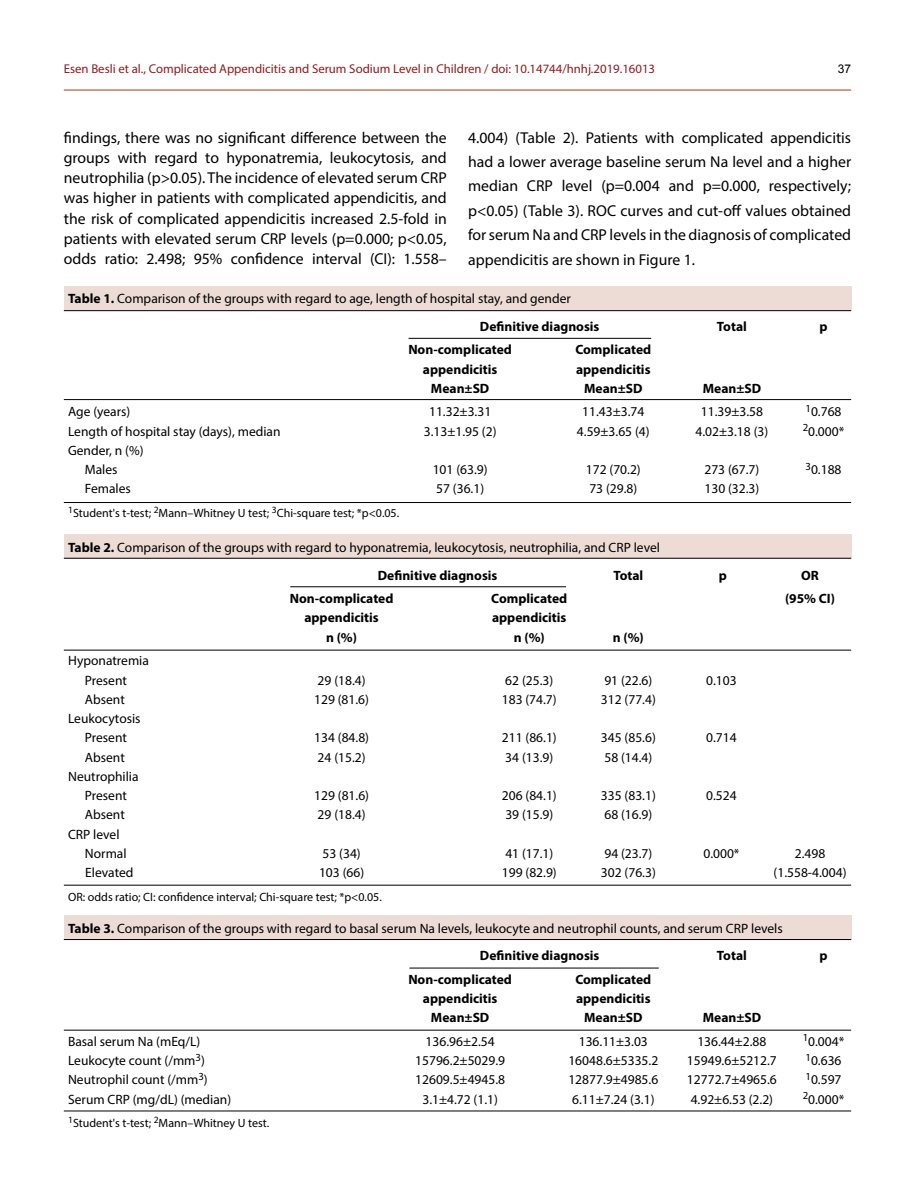
<style>
.page{position:relative;width:915px;height:1191px;background:#fff}
.page>*{position:absolute;margin:0;border:0;box-sizing:border-box;transform-origin:0 0}
.t1{font:15.75px/20.2px "Myriad Pro";color:#000;text-align:justify}
.t2{font:13.5px/19.2px "Myriad Pro";color:#000}
.t3{font:700 13.5px "Myriad Pro";color:#000}
.t4{font:12.75px "Myriad Pro";color:#8f1b1e}
.t5{font:12px "Myriad Pro";color:#000}
.t6{font:12px "Arial";color:#000}
.s1{font-weight:700}
</style>
<div class="page">
<hr style="left:64px;top:89px;width:786px;height:2px;background:#bd7f6c">
<hr style="left:408px;top:338px;width:243px;height:1px;background:#000">
<div style="left:64px;top:286px;width:786px;height:25px;background:#ecdcd5"></div>
<hr style="left:64px;top:310px;width:786px;height:1px;background:#000">
<hr style="left:64px;top:399px;width:786px;height:1px;background:#000">
<hr style="left:64px;top:502px;width:786px;height:1px;background:#000">
<hr style="left:290px;top:586px;width:276px;height:1px;background:#000">
<div style="left:64px;top:534px;width:786px;height:24px;background:#ecdcd5"></div>
<hr style="left:64px;top:558px;width:786px;height:1px;background:#000">
<hr style="left:64px;top:650px;width:786px;height:1px;background:#000">
<hr style="left:64px;top:885px;width:786px;height:1px;background:#000">
<hr style="left:409px;top:967px;width:249px;height:1px;background:#000">
<div style="left:64px;top:915px;width:786px;height:24px;background:#ecdcd5"></div>
<hr style="left:64px;top:939px;width:786px;height:1px;background:#000">
<hr style="left:64px;top:1030px;width:786px;height:1px;background:#000">
<hr style="left:64px;top:1110px;width:786px;height:1px;background:#000">
<p class="t4" style="left:64px;top:61px;width:592px">Esen Besli et al., Complicated Appendicitis and Serum Sodium Level in Children / doi: 10.14744/hnhj.2019.16013</p>
<p class="t6" style="left:837px;top:60px;width:15px">37</p>
<p class="t1" style="left:64px;top:127px;width:384px">findings, there was no significant difference between the groups with regard to hyponatremia, leukocytosis, and neutrophilia (p&gt;0.05). The incidence of elevated serum CRP was higher in patients with complicated appendicitis, and the risk of complicated appendicitis increased 2.5-fold in patients with elevated serum CRP levels (p=0.000; p&lt;0.05, odds ratio: 2.498; 95% confidence interval (CI): 1.558–</p>
<p class="t1" style="left:468px;top:125px;width:384px;line-height:24.5px">4.004) (Table 2). Patients with complicated appendicitis had a lower average baseline serum Na level and a higher median CRP level (p=0.004 and p=0.000, respectively; p&lt;0.05) (Table 3). ROC curves and cut-off values obtained for serum Na and CRP levels in the diagnosis of complicated appendicitis are shown in Figure 1.</p>
<p class="t2" style="left:480px;top:284px;width:121px;line-height:27.8px;text-indent:-412px"><span class="s1">Table 1.</span> Comparison of the groups with regard to age, length of hospital stay, and gender<br><span class="s1">Definitive diagnosis</span></p>
<p class="t3" style="left:716px;top:317px;width:31px">Total</p>
<p class="t3" style="left:819px;top:317px;width:10px">p</p>
<p class="t3" style="left:408px;top:341px;width:105px">Non-complicated</p>
<p class="t3" style="left:575px;top:341px;width:77px">Complicated</p>
<p class="t3" style="left:423px;top:360px;width:76px">appendicitis</p>
<p class="t3" style="left:576px;top:360px;width:76px">appendicitis</p>
<p class="t3" style="left:431px;top:379px;width:60px">Mean±SD</p>
<p class="t3" style="left:584px;top:379px;width:60px">Mean±SD</p>
<p class="t3" style="left:702px;top:379px;width:60px">Mean±SD</p>
<p class="t2" style="left:68px;top:402px;width:64px">Age (years)</p>
<p class="t2" style="left:429px;top:402px;width:64px">11.32±3.31</p>
<p class="t2" style="left:582px;top:402px;width:64px">11.43±3.74</p>
<p class="t2" style="left:700px;top:402px;width:64px">11.39±3.58</p>
<p class="t2" style="left:805px;top:402px;width:38px"><sup>1</sup>0.768</p>
<p class="t2" style="left:68px;top:421px;width:214px">Length of hospital stay (days), median</p>
<p class="t2" style="left:423px;top:421px;width:74px">3.13±1.95 (2)</p>
<p class="t2" style="left:576px;top:421px;width:74px">4.59±3.65 (4)</p>
<p class="t2" style="left:695px;top:421px;width:74px">4.02±3.18 (3)</p>
<p class="t2" style="left:802px;top:421px;width:43px"><sup>2</sup>0.000*</p>
<p class="t2" style="left:85px;top:440px;width:60px;text-indent:-17px">Gender, n (%)<br>Males</p>
<p class="t2" style="left:432px;top:460px;width:56px">101 (63.9)</p>
<p class="t2" style="left:585px;top:460px;width:56px">172 (70.2)</p>
<p class="t2" style="left:704px;top:460px;width:56px">273 (67.7)</p>
<p class="t2" style="left:805px;top:460px;width:38px"><sup>3</sup>0.188</p>
<p class="t2" style="left:85px;top:479px;width:47px">Females</p>
<p class="t2" style="left:436px;top:479px;width:49px">57 (36.1)</p>
<p class="t2" style="left:589px;top:479px;width:49px">73 (29.8)</p>
<p class="t2" style="left:704px;top:479px;width:56px">130 (32.3)</p>
<p class="t5" style="left:68px;top:505px;width:332px"><sup>1</sup>Student's t-test; <sup>2</sup>Mann–Whitney U test; <sup>3</sup>Chi-square test; *p&lt;0.05.</p>
<p class="t2" style="left:378px;top:533px;width:283px;line-height:27.8px;text-indent:-310px"><span class="s1">Table 2.</span> Comparison of the groups with regard to hyponatremia, leukocytosis, neutrophilia, and CRP level<br><span class="s1">Definitive diagnosis</span></p>
<p class="t3" style="left:613px;top:566px;width:31px">Total</p>
<p class="t3" style="left:718px;top:566px;width:10px">p</p>
<p class="t3" style="left:800px;top:566px;width:19px">OR</p>
<p class="t2" style="left:68px;top:651px;width:82px;text-align:center">Hyponatremia<br>Present</p>
<p class="t3" style="left:289px;top:590px;width:105px">Non-complicated</p>
<p class="t3" style="left:491px;top:590px;width:77px">Complicated</p>
<p class="t3" style="left:784px;top:590px;width:51px">(95% CI)</p>
<p class="t3" style="left:304px;top:609px;width:76px">appendicitis</p>
<p class="t3" style="left:492px;top:609px;width:76px">appendicitis</p>
<p class="t3" style="left:326px;top:628px;width:32px">n (%)</p>
<p class="t3" style="left:513px;top:628px;width:32px">n (%)</p>
<p class="t3" style="left:612px;top:628px;width:32px">n (%)</p>
<p class="t2" style="left:317px;top:670px;width:49px">29 (18.4)</p>
<p class="t2" style="left:505px;top:670px;width:49px">62 (25.3)</p>
<p class="t2" style="left:604px;top:670px;width:49px">91 (22.6)</p>
<p class="t2" style="left:706px;top:670px;width:32px">0.103</p>
<p class="t2" style="left:85px;top:689px;width:41px">Absent</p>
<p class="t2" style="left:314px;top:689px;width:56px">129 (81.6)</p>
<p class="t2" style="left:501px;top:689px;width:56px">183 (74.7)</p>
<p class="t2" style="left:600px;top:689px;width:56px">312 (77.4)</p>
<p class="t2" style="left:68px;top:708px;width:74px;text-align:center">Leukocytosis<br>Present</p>
<p class="t2" style="left:314px;top:728px;width:56px">134 (84.8)</p>
<p class="t2" style="left:501px;top:728px;width:56px">211 (86.1)</p>
<p class="t2" style="left:600px;top:728px;width:56px">345 (85.6)</p>
<p class="t2" style="left:706px;top:728px;width:32px">0.714</p>
<p class="t2" style="left:85px;top:747px;width:41px">Absent</p>
<p class="t2" style="left:317px;top:747px;width:49px">24 (15.2)</p>
<p class="t2" style="left:505px;top:747px;width:49px">34 (13.9)</p>
<p class="t2" style="left:604px;top:747px;width:49px">58 (14.4)</p>
<p class="t2" style="left:68px;top:766px;width:72px;text-align:center">Neutrophilia<br>Present</p>
<p class="t2" style="left:314px;top:785px;width:56px">129 (81.6)</p>
<p class="t2" style="left:501px;top:785px;width:56px">206 (84.1)</p>
<p class="t2" style="left:600px;top:785px;width:56px">335 (83.1)</p>
<p class="t2" style="left:706px;top:785px;width:32px">0.524</p>
<p class="t2" style="left:85px;top:805px;width:41px">Absent</p>
<p class="t2" style="left:317px;top:805px;width:49px">29 (18.4)</p>
<p class="t2" style="left:505px;top:805px;width:49px">39 (15.9)</p>
<p class="t2" style="left:604px;top:805px;width:49px">68 (16.9)</p>
<p class="t2" style="left:85px;top:824px;width:43px;text-indent:-17px">CRP level<br>Normal</p>
<p class="t2" style="left:322px;top:843px;width:40px">53 (34)</p>
<p class="t2" style="left:505px;top:843px;width:49px">41 (17.1)</p>
<p class="t2" style="left:604px;top:843px;width:49px">94 (23.7)</p>
<p class="t2" style="left:703px;top:843px;width:38px">0.000*</p>
<p class="t2" style="left:794px;top:843px;width:32px">2.498</p>
<p class="t2" style="left:85px;top:862px;width:50px">Elevated</p>
<p class="t2" style="left:319px;top:862px;width:47px">103 (66)</p>
<p class="t2" style="left:501px;top:862px;width:56px">199 (82.9)</p>
<p class="t2" style="left:600px;top:862px;width:56px">302 (76.3)</p>
<p class="t2" style="left:773px;top:862px;width:74px">(1.558-4.004)</p>
<p class="t5" style="left:68px;top:889px;width:315px">OR: odds ratio; CI: confidence interval; Chi-square test; *p&lt;0.05.</p>
<p class="t2" style="left:480px;top:914px;width:304px;line-height:27.8px;text-indent:-412px"><span class="s1">Table 3.</span> Comparison of the groups with regard to basal serum Na levels, leukocyte and neutrophil counts, and serum CRP levels<br><span class="s1">Definitive diagnosis</span></p>
<p class="t3" style="left:716px;top:947px;width:31px">Total</p>
<p class="t3" style="left:819px;top:947px;width:10px">p</p>
<p class="t3" style="left:408px;top:970px;width:105px">Non-complicated</p>
<p class="t3" style="left:575px;top:970px;width:77px">Complicated</p>
<p class="t3" style="left:423px;top:989px;width:76px">appendicitis</p>
<p class="t3" style="left:576px;top:989px;width:76px">appendicitis</p>
<p class="t3" style="left:431px;top:1009px;width:60px">Mean±SD</p>
<p class="t3" style="left:584px;top:1009px;width:60px">Mean±SD</p>
<p class="t3" style="left:702px;top:1009px;width:60px">Mean±SD</p>
<p class="t2" style="left:68px;top:1031px;width:134px">Basal serum Na (mEq/L)</p>
<p class="t2" style="left:425px;top:1031px;width:71px">136.96±2.54</p>
<p class="t2" style="left:578px;top:1031px;width:71px">136.11±3.03</p>
<p class="t2" style="left:697px;top:1031px;width:71px">136.44±2.88</p>
<p class="t2" style="left:802px;top:1031px;width:43px"><sup>1</sup>0.004*</p>
<p class="t2" style="left:68px;top:1050px;width:138px">Leukocyte count (/mm<sup>3</sup>)</p>
<p class="t2" style="left:415px;top:1050px;width:91px">15796.2±5029.9</p>
<p class="t2" style="left:568px;top:1050px;width:91px">16048.6±5335.2</p>
<p class="t2" style="left:686px;top:1050px;width:91px">15949.6±5212.7</p>
<p class="t2" style="left:805px;top:1050px;width:38px"><sup>1</sup>0.636</p>
<p class="t2" style="left:68px;top:1070px;width:141px">Neutrophil count (/mm<sup>3</sup>)</p>
<p class="t2" style="left:415px;top:1070px;width:91px">12609.5±4945.8</p>
<p class="t2" style="left:568px;top:1070px;width:91px">12877.9±4985.6</p>
<p class="t2" style="left:686px;top:1070px;width:91px">12772.7±4965.6</p>
<p class="t2" style="left:805px;top:1070px;width:38px"><sup>1</sup>0.597</p>
<p class="t2" style="left:68px;top:1089px;width:165px">Serum CRP (mg/dL) (median)</p>
<p class="t2" style="left:422px;top:1089px;width:77px">3.1±4.72 (1.1)</p>
<p class="t2" style="left:572px;top:1089px;width:84px">6.11±7.24 (3.1)</p>
<p class="t2" style="left:690px;top:1089px;width:84px">4.92±6.53 (2.2)</p>
<p class="t2" style="left:802px;top:1089px;width:43px"><sup>2</sup>0.000*</p>
<p class="t5" style="left:68px;top:1115px;width:202px"><sup>1</sup>Student's t-test; <sup>2</sup>Mann–Whitney U test.</p>
</div>
